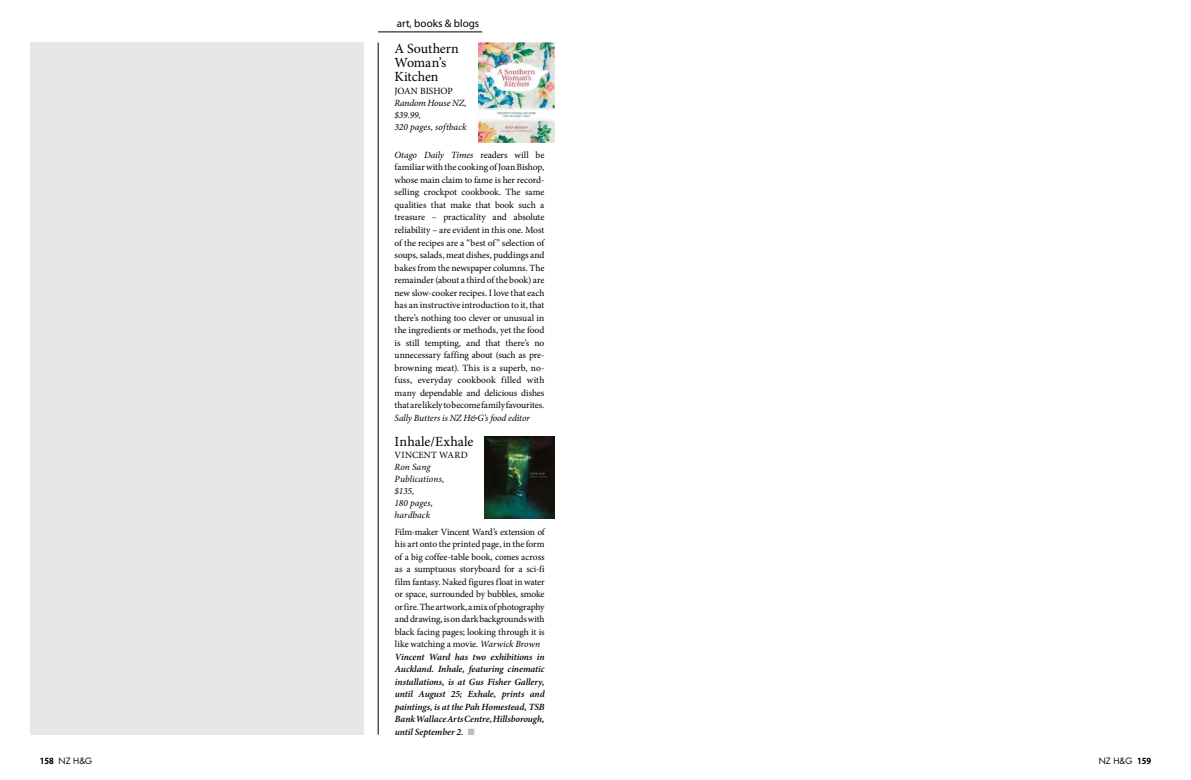
<style>
.page{position:relative;width:1191px;height:780px;background:#fff}
.page>*{position:absolute;margin:0;border:0;box-sizing:border-box;transform-origin:0 0}
.t1{font:14px/14px "Minion Pro";letter-spacing:-.005em;color:#000}
.t2{font:11px "Myriad Pro";color:#000}
.t3{font:9.5px/12.5px "Minion Pro";letter-spacing:-.01em;color:#000;text-align:justify}
.t4{font:italic 9.5px/12px "Minion Pro";color:#000}
.t5{font:8.5px "Futura";color:#000}
.s1{font-family:"Myriad Pro";font-weight:700;font-size:9.5px}
.s2{font-style:italic}
.s3{font-weight:600;font-style:italic}
.s4{color:#bcbdbf}
</style>
<div class="page">
<hr style="left:378px;top:43px;width:1px;height:691px;background:#000">
<hr style="left:378px;top:32px;width:104px;height:1px;background:#000">
<div style="left:30px;top:43px;width:334px;height:691px;background:#e6e7e8"></div>
<img style="left:479px;top:43px;width:76px;height:99px">
<img style="left:484px;top:436px;width:71px;height:82px">
<p class="t5" style="left:40px;top:755px;width:54px"><span class="s1">158</span> NZ H&amp;G</p>
<p class="t2" style="left:397px;top:16px;width:84px">art, books &amp; blogs</p>
<h1 class="t1" style="left:394px;top:41px;width:66px">A Southern<br>Woman’s<br>Kitchen</h1>
<p class="t3" style="left:394px;top:84px;width:11px">Joan</p>
<p class="t3" style="left:420px;top:84px;width:12px">Bishop</p>
<p class="t4" style="left:394px;top:97px;width:74px">Random House NZ, $39.99,<br>320 pages, softback</p>
<p class="t3" style="left:394px;top:149px;width:151px"><span class="s2">Otago Daily Times</span> readers will be familiar with the cooking of Joan Bishop, whose main claim to fame is her record&shy;selling crockpot cookbook. The same qualities that make that book such a treasure – practicality and absolute reliability – are evident in this one. Most of the recipes are a “best of” selection of soups, salads, meat dishes, puddings and bakes from the newspaper columns. The remainder (about a third of the book) are new slow-cooker recipes. I love that each has an instructive introduction to it, that there’s nothing too clever or unusual in the ingredients or methods, yet the food is still tempting, and that there’s no unnecessary faffing about (such as pre&shy;browning meat). This is a superb, no&shy;fuss, everyday cookbook filled with many dependable and delicious dishes that are likely to become family favourites.</p>
<p class="t4" style="left:394px;top:411px;width:137px">Sally Butters is NZ H&amp;G’s food editor</p>
<h1 class="t1" style="left:394px;top:435px;width:80px">Inhale/Exhale</h1>
<p class="t3" style="left:394px;top:449px;width:14px">Vincent</p>
<p class="t3" style="left:439px;top:449px;width:28px">Ward</p>
<p class="t4" style="left:394px;top:461px;width:51px">Ron Sang<br>Publications, $135,<br>180 pages, hardback</p>
<p class="t3" style="left:395px;top:525px;width:151px;text-align:left">Film-maker Vincent Ward’s extension of his art onto the printed page, in the form of a big coffee-table book, comes across as a sumptuous storyboard for a sci-fi film fantasy. Naked figures float in water or space, surrounded by bubbles, smoke or fire. The artwork, a mix of photography and drawing, is on dark backgrounds with black facing pages; looking through it is like watching a movie. <span class="s2">Warwick Brown </span><span class="s3">Vincent Ward has two exhibitions in Auckland. Inhale, featuring cinematic installations, is at Gus Fisher Gallery, until August 25; Exhale, prints and paintings, is at the Pah Homestead, TSB Bank Wallace Arts Centre, Hillsborough, until September 2.</span> <span class="s4">■</span></p>
<p class="t5" style="left:1098px;top:755px;width:54px">NZ H&amp;G <span class="s1">159</span></p>
</div>
